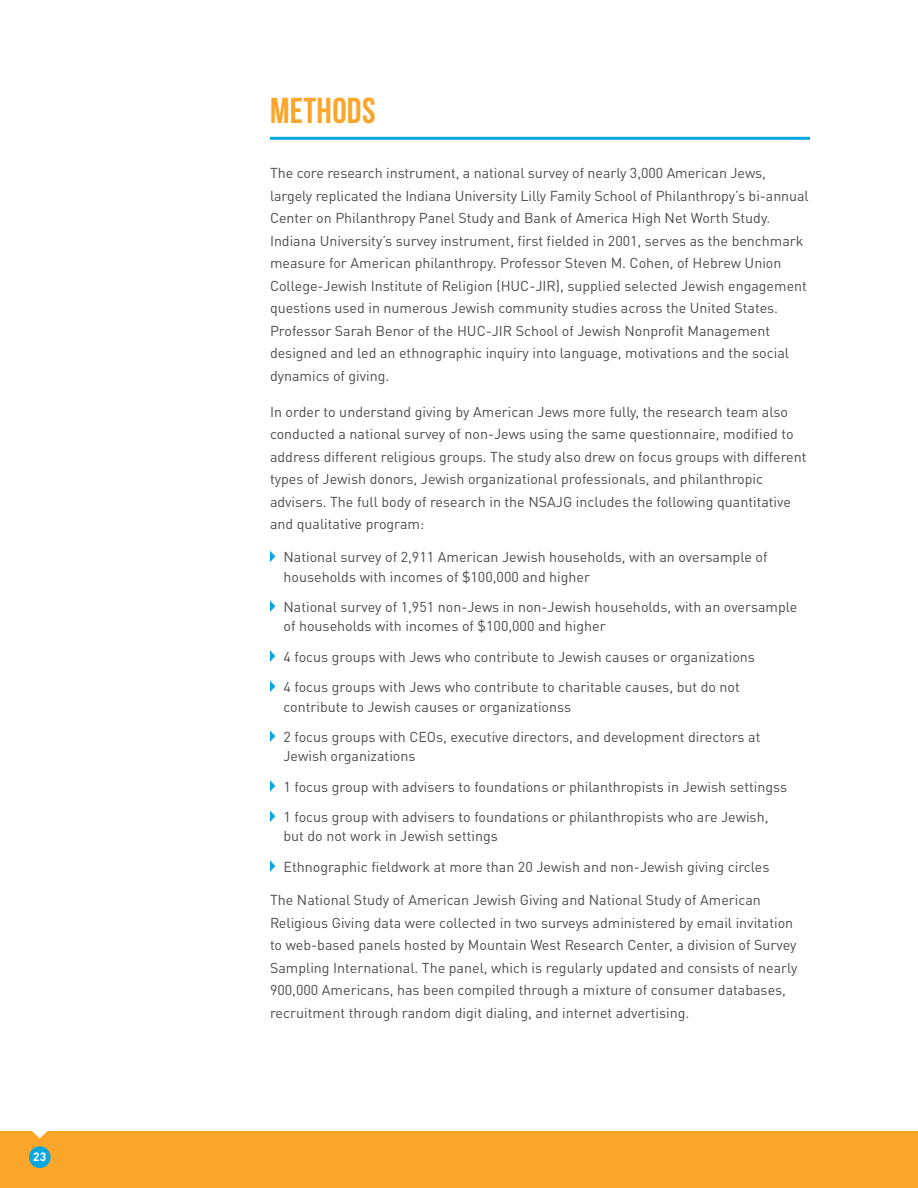
<style>
.page{position:relative;width:918px;height:1188px;background:#fff}
.page>*{position:absolute;margin:0;border:0;box-sizing:border-box;transform-origin:0 0}
.t1{font:36px "Bebas Neue";color:#f9a62a}
.t2{font:14.25px/22.5px "DIN Pro";color:#4b4c4d}
.t3{font:700 12px "DIN Pro";color:#fff}
</style>
<div class="page">
<div style="left:0;top:1131px;width:918px;height:57px;background:#f9a62a"></div>
<div style="left:29px;top:1146px;width:22px;height:22px;background:#08a7e0;border-radius:50%"></div>
<svg style="left:32px;top:1131px;width:16px;height:7px"></svg>
<hr style="left:270px;top:137px;width:540px;height:3px;background:#08a7e0">
<svg style="left:270px;top:551px;width:5px;height:11px"></svg>
<svg style="left:270px;top:601px;width:5px;height:11px"></svg>
<svg style="left:270px;top:650px;width:5px;height:12px"></svg>
<svg style="left:270px;top:681px;width:5px;height:11px"></svg>
<svg style="left:270px;top:730px;width:5px;height:12px"></svg>
<svg style="left:270px;top:780px;width:5px;height:12px"></svg>
<svg style="left:270px;top:811px;width:5px;height:11px"></svg>
<svg style="left:270px;top:860px;width:5px;height:12px"></svg>
<p class="t3" style="left:33px;top:1147px;width:15px">23</p>
<h1 class="t1" style="left:270px;top:91px;width:35px">METHODS</h1>
<p class="t2" style="left:270px;top:160px;width:540px">The core research instrument, a national survey of nearly 3,000 American Jews, largely replicated the Indiana University Lilly Family School of Philanthropy’s bi-annual Center on Philanthropy Panel Study and Bank of America High Net Worth Study.<br>Indiana University’s survey instrument, first fielded in 2001, serves as the benchmark measure for American philanthropy. Professor Steven M. Cohen, of Hebrew Union College-Jewish Institute of Religion (HUC-JIR), supplied selected Jewish engagement questions used in numerous Jewish community studies across the United States.<br>Professor Sarah Benor of the HUC-JIR School of Jewish Nonprofit Management designed and led an ethnographic inquiry into language, motivations and the social dynamics of giving.</p>
<p class="t2" style="left:270px;top:399px;width:538px">In order to understand giving by American Jews more fully, the research team also conducted a national survey of non-Jews using the same questionnaire, modified to address different religious groups. The study also drew on focus groups with different types of Jewish donors, Jewish organizational professionals, and philanthropic advisers. The full body of research in the NSAJG includes the following quantitative and qualitative program:</p>
<p class="t2" style="left:284px;top:546px;width:486px;line-height:19.5px">National survey of 2,911 American Jewish households, with an oversample of households with incomes of $100,000 and higher</p>
<p class="t2" style="left:284px;top:596px;width:515px;line-height:19.5px">National survey of 1,951 non-Jews in non-Jewish households, with an oversample of households with incomes of $100,000 and higher</p>
<p class="t2" style="left:284px;top:640px;width:473px;line-height:30.3px">4 focus groups with Jews who contribute to Jewish causes or organizations<br>4 focus groups with Jews who contribute to charitable causes, but do not</p>
<p class="t2" style="left:284px;top:690px;width:478px;line-height:30.3px">contribute to Jewish causes or organizationss<br>2 focus groups with CEOs, executive directors, and development directors at</p>
<p class="t2" style="left:284px;top:740px;width:505px;line-height:30.3px">Jewish organizations<br>1 focus group with advisers to foundations or philanthropists in Jewish settingss<br>1 focus group with advisers to foundations or philanthropists who are Jewish,</p>
<p class="t2" style="left:284px;top:820px;width:488px;line-height:30.3px">but do not work in Jewish settings<br>Ethnographic fieldwork at more than 20 Jewish and non-Jewish giving circles</p>
<p class="t2" style="left:270px;top:887px;width:529px">The National Study of American Jewish Giving and National Study of American Religious Giving data were collected in two surveys administered by email invitation to web-based panels hosted by Mountain West Research Center, a division of Survey Sampling International. The panel, which is regularly updated and consists of nearly 900,000 Americans, has been compiled through a mixture of consumer databases, recruitment through random digit dialing, and internet advertising.</p>
</div>
